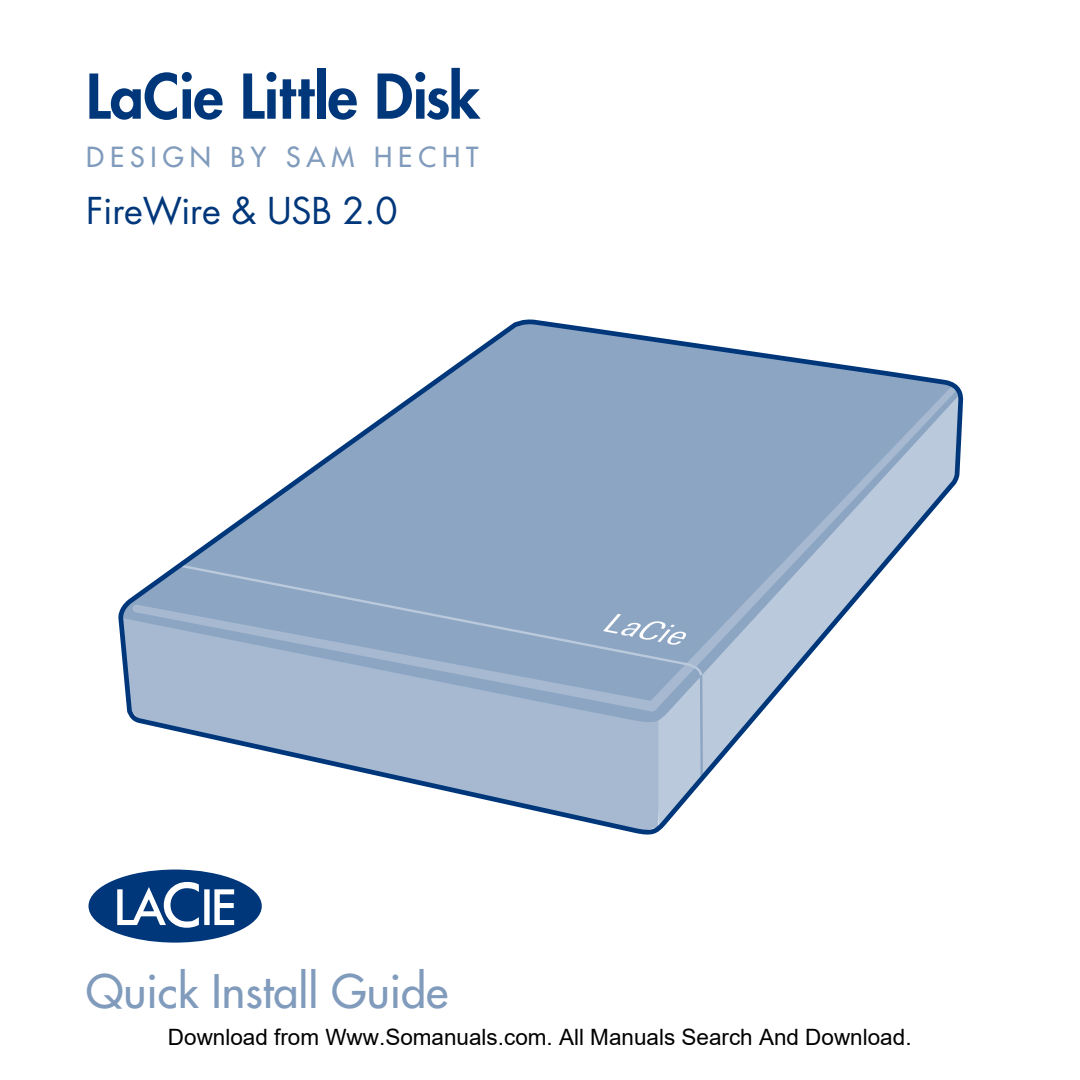
<style>
.page{position:relative;width:1080px;height:1080px;background:#fff}
.page>*{position:absolute;margin:0;border:0;box-sizing:border-box;transform-origin:0 0}
.t1{font:800 60px "Futura";letter-spacing:-.005em;color:#00377a}
.t2{font:45px "Futura";color:#809bbc}
.t3{font:36px "Futura";letter-spacing:-.005em;color:#00377a}
.t4{font:27px "Futura";letter-spacing:.22em;color:#809bbc}
.t5{font:22.5px "Arial";color:#000}
</style>
<div class="page">
<svg style="left:118px;top:320px;width:845px;height:515px"></svg>
<svg style="left:88px;top:870px;width:174px;height:73px"></svg>
<h1 class="t1" style="left:86px;top:57px;width:395px">LaCie Little Disk</h1>
<p class="t4" style="left:86px;top:139px;width:394px">DESIGN BY SAM HECHT</p>
<h3 class="t3" style="left:86px;top:188px;width:313px">FireWire &amp; USB 2.0</h3>
<h2 class="t2" style="left:86px;top:962px;width:363px">Quick Install Guide</h2>
<p class="t5" style="left:168px;top:1025px;width:745px">Download from Www.Somanuals.com. All Manuals Search And Download.</p>
</div>
